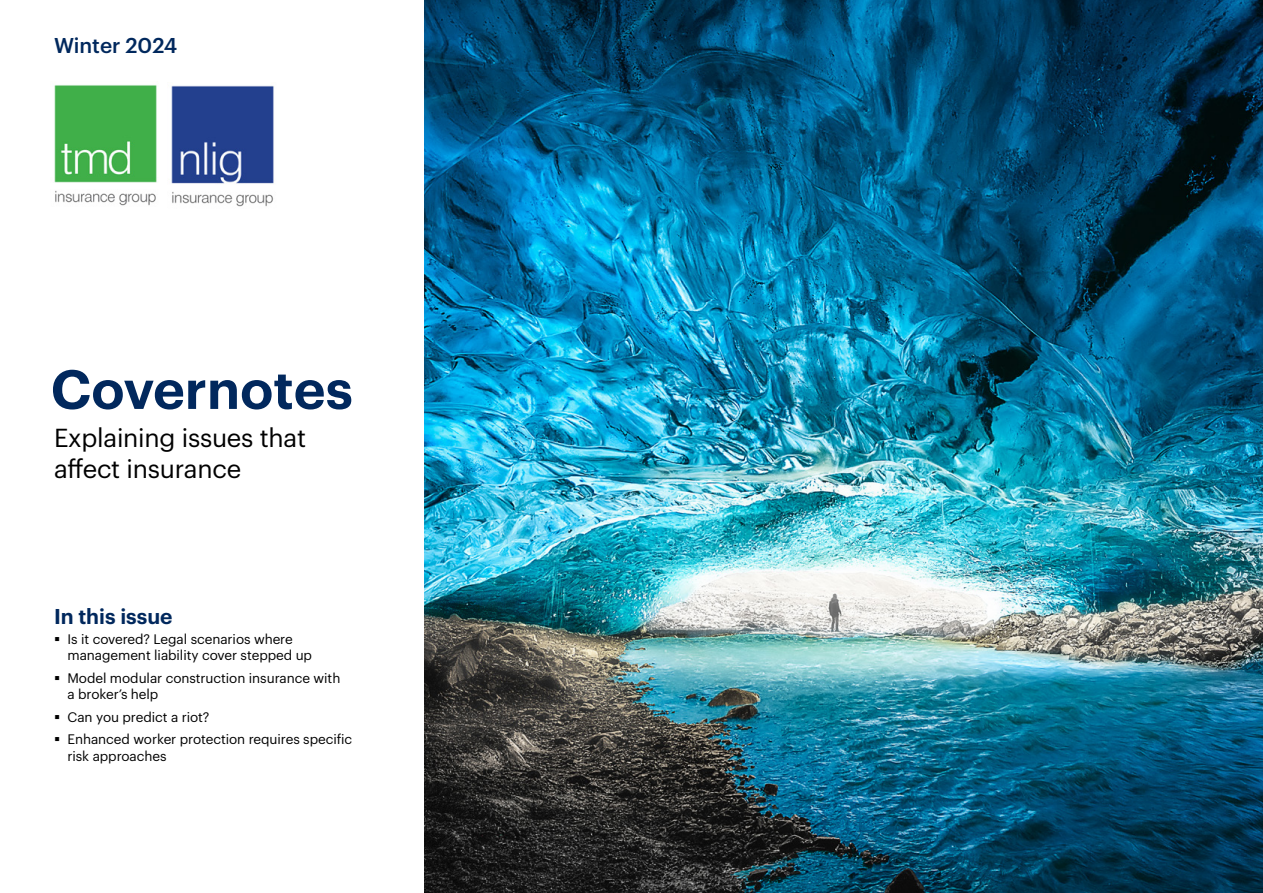
<style>
.page{position:relative;width:1263px;height:893px;background:#fff}
.page>*{position:absolute;margin:0;border:0;box-sizing:border-box;transform-origin:0 0}
.t1{font:600 54px "Graphik";color:#01285d}
.t2{font:25.5px/30.6px "Graphik";letter-spacing:-.01em;color:#000}
.t3{font:600 21px "Graphik";color:#01285d}
.t4{font:500 21px "Graphik";color:#01285d}
.t5{font:13.5px/16.5px "Graphik";letter-spacing:-.005em;color:#000}
</style>
<div class="page">
<img style="left:425px;top:0;width:838px;height:893px">
<img style="left:54px;top:85px;width:103px;height:121px">
<img style="left:171px;top:85px;width:103px;height:122px">
<h3 class="t4" style="left:54px;top:30px;width:125px">Winter 2024</h3>
<h1 class="t1" style="left:51px;top:348px;width:303px">Covernotes</h1>
<h2 class="t2" style="left:54px;top:421px;width:254px">Explaining issues that affect insurance</h2>
<h3 class="t3" style="left:54px;top:600px;width:120px">In this issue</h3>
<p class="t5" style="left:67px;top:629px;width:246px">Is it covered? Legal scenarios where management liability cover stepped up</p>
<p class="t5" style="left:67px;top:668px;width:274px">Model modular construction insurance with a broker’s help</p>
<p class="t5" style="left:67px;top:704px;width:286px;line-height:22.5px">Can you predict a riot?<br>Enhanced worker protection requires specific</p>
<p class="t5" style="left:67px;top:746px;width:101px">risk approaches</p>
</div>
